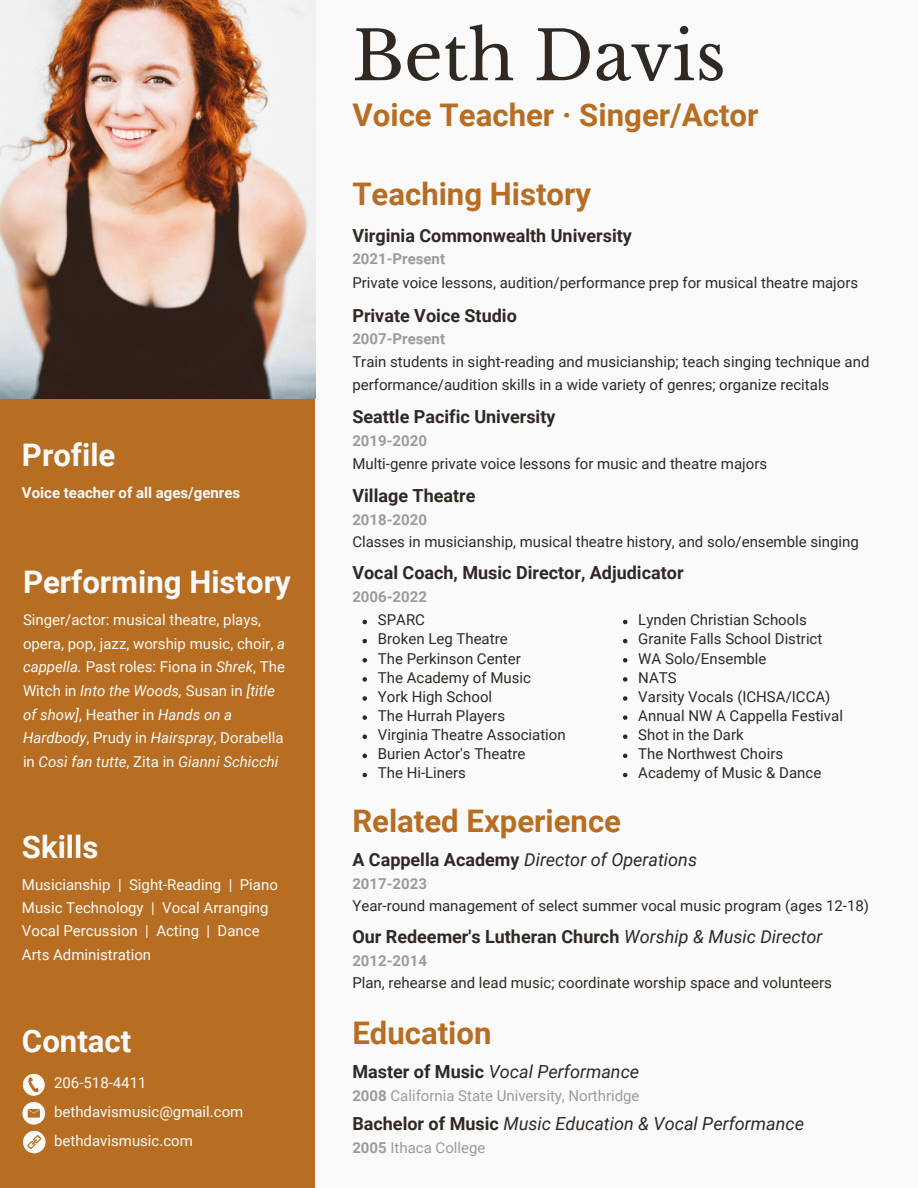
<style>
.page{position:relative;width:918px;height:1188px;background:#fafafa}
.page>*{position:absolute;margin:0;border:0;box-sizing:border-box;transform-origin:0 0}
.t1{font:67.5px "Libre Baskerville";color:#302923}
.t2{font:700 31.2px "Roboto";color:#b76e22}
.t3{font:700 31.2px "Roboto";color:#fafafa}
.t4{font:700 18px "Roboto";color:#302923}
.t5{font:italic 18px "Roboto";color:#302923}
.t6{font:15px/22.4px "Roboto";color:#302923}
.t7{font:15px/23.7px "Roboto";color:#fafafa}
.t8{font:700 15px "Roboto";color:#999c9f}
.t9{font:15px "Roboto";color:#999c9f}
.t10{font:700 15px "Roboto";color:#fafafa}
.s1{font-style:italic}
.s2{font-weight:700;font-style:normal}
.s3{font-weight:400;font-style:italic}
.s4{font-weight:700}
</style>
<div class="page">
<div style="left:0;top:0;width:315px;height:1188px;background:#b76e22"></div>
<img style="left:0;top:0;width:315px;height:398px">
<svg style="left:23px;top:1074px;width:22px;height:22px"></svg>
<div style="left:22px;top:1102px;width:23px;height:23px;background:#fafafa;border-radius:50%"></div>
<svg style="left:28px;top:1109px;width:12px;height:9px"></svg>
<div style="left:23px;top:1131px;width:23px;height:22px;background:#fafafa;border-radius:50%"></div>
<svg style="left:27px;top:1135px;width:14px;height:14px"></svg>
<svg style="left:363px;top:620px;width:4px;height:4px"></svg>
<svg style="left:363px;top:639px;width:4px;height:4px"></svg>
<svg style="left:363px;top:658px;width:4px;height:4px"></svg>
<svg style="left:363px;top:677px;width:4px;height:5px"></svg>
<svg style="left:363px;top:696px;width:4px;height:5px"></svg>
<svg style="left:363px;top:715px;width:4px;height:5px"></svg>
<svg style="left:363px;top:734px;width:4px;height:5px"></svg>
<svg style="left:363px;top:754px;width:4px;height:4px"></svg>
<svg style="left:363px;top:773px;width:4px;height:4px"></svg>
<svg style="left:623px;top:620px;width:4px;height:4px"></svg>
<svg style="left:623px;top:639px;width:4px;height:4px"></svg>
<svg style="left:623px;top:658px;width:4px;height:4px"></svg>
<svg style="left:623px;top:677px;width:4px;height:5px"></svg>
<svg style="left:623px;top:696px;width:4px;height:5px"></svg>
<svg style="left:623px;top:715px;width:4px;height:5px"></svg>
<svg style="left:623px;top:734px;width:4px;height:5px"></svg>
<svg style="left:623px;top:754px;width:4px;height:4px"></svg>
<svg style="left:623px;top:773px;width:4px;height:4px"></svg>
<p class="t3" style="left:22px;top:437px;width:95px">Profile</p>
<p class="t10" style="left:22px;top:484px;width:220px">Voice teacher of all ages/genres</p>
<p class="t3" style="left:23px;top:564px;width:269px">Performing History</p>
<p class="t7" style="left:23px;top:608px;width:263px">Singer/actor: musical theatre, plays, opera, pop, jazz, worship music, choir, <span class="s1">a cappella.</span> Past roles: Fiona in <span class="s1">Shrek</span>, The Witch in <span class="s1">Into the Woods,</span> Susan in <span class="s1">[title of show]</span>, Heather in <span class="s1">Hands on a Hardbody</span>, Prudy in <span class="s1">Hairspray</span>, Dorabella in <span class="s1">Così fan tutte</span>, Zita in <span class="s1">Gianni Schicchi</span></p>
<p class="t3" style="left:22px;top:829px;width:78px">Skills</p>
<p class="t7" style="left:22px;top:873px;width:257px">Musicianship | Sight-Reading | Piano<br>Music Technology | Vocal Arranging</p>
<p class="t7" style="left:22px;top:919px;width:239px">Vocal Percussion | Acting | Dance</p>
<p class="t7" style="left:22px;top:943px;width:131px">Arts Administration</p>
<p class="t3" style="left:22px;top:1023px;width:111px">Contact</p>
<p class="t7" style="left:54px;top:1071px;width:94px">206-518-4411</p>
<p class="t7" style="left:54px;top:1100px;width:191px">bethdavismusic@gmail.com</p>
<p class="t7" style="left:54px;top:1129px;width:140px">bethdavismusic.com</p>
<p class="t1" style="left:352px;top:15px;width:375px">Beth Davis</p>
<p class="t2" style="left:352px;top:98px;width:408px">Voice Teacher · Singer/Actor</p>
<p class="t2" style="left:352px;top:176px;width:240px">Teaching History</p>
<p class="t4" style="left:352px;top:225px;width:281px">Virginia Commonwealth University</p>
<p class="t8" style="left:352px;top:250px;width:94px">2021-Present</p>
<p class="t6" style="left:352px;top:272px;width:507px">Private voice lessons, audition/performance prep for musical theatre majors</p>
<p class="t4" style="left:352px;top:306px;width:166px">Private Voice Studio</p>
<p class="t8" style="left:352px;top:331px;width:94px">2007-Present</p>
<p class="t6" style="left:352px;top:351px;width:519px">Train students in sight-reading and musicianship; teach singing technique and performance/audition skills in a wide variety of genres; organize recitals</p>
<p class="t4" style="left:352px;top:406px;width:205px">Seattle Pacific University</p>
<p class="t8" style="left:352px;top:432px;width:76px">2019-2020</p>
<p class="t6" style="left:352px;top:453px;width:416px">Multi-genre private voice lessons for music and theatre majors</p>
<p class="t4" style="left:352px;top:486px;width:125px">Village Theatre</p>
<p class="t8" style="left:352px;top:511px;width:76px">2018-2020</p>
<p class="t6" style="left:352px;top:531px;width:508px">Classes in musicianship, musical theatre history, and solo/ensemble singing</p>
<p class="t4" style="left:352px;top:563px;width:333px">Vocal Coach, Music Director, Adjudicator</p>
<p class="t8" style="left:352px;top:588px;width:76px">2006-2022</p>
<p class="t6" style="left:378px;top:609px;width:49px">SPARC</p>
<p class="t6" style="left:378px;top:628px;width:131px">Broken Leg Theatre</p>
<p class="t6" style="left:378px;top:647px;width:145px">The Perkinson Center</p>
<p class="t6" style="left:378px;top:666px;width:155px">The Academy of Music</p>
<p class="t6" style="left:378px;top:686px;width:116px">York High School</p>
<p class="t6" style="left:378px;top:705px;width:129px">The Hurrah Players</p>
<p class="t6" style="left:378px;top:724px;width:189px">Virginia Theatre Association</p>
<p class="t6" style="left:378px;top:743px;width:149px">Burien Actor's Theatre</p>
<p class="t6" style="left:378px;top:762px;width:90px">The Hi-Liners</p>
<p class="t6" style="left:638px;top:609px;width:170px">Lynden Christian Schools</p>
<p class="t6" style="left:638px;top:628px;width:186px">Granite Falls School District</p>
<p class="t6" style="left:638px;top:647px;width:130px">WA Solo/Ensemble</p>
<p class="t6" style="left:638px;top:666px;width:40px">NATS</p>
<p class="t6" style="left:638px;top:686px;width:194px">Varsity Vocals (ICHSA/ICCA)</p>
<p class="t6" style="left:638px;top:705px;width:206px">Annual NW A Cappella Festival</p>
<p class="t6" style="left:638px;top:724px;width:107px">Shot in the Dark</p>
<p class="t6" style="left:638px;top:743px;width:146px">The Northwest Choirs</p>
<p class="t6" style="left:638px;top:762px;width:184px">Academy of Music &amp; Dance</p>
<p class="t2" style="left:352px;top:804px;width:270px">Related Experience</p>
<p class="t5" style="left:352px;top:849px;width:346px"><span class="s2">A Cappella Academy</span> Director of Operations</p>
<p class="t8" style="left:352px;top:875px;width:76px">2017-2023</p>
<p class="t6" style="left:352px;top:894px;width:518px">Year-round management of select summer vocal music program (ages 12-18)</p>
<p class="t4" style="left:352px;top:926px;width:472px">Our Redeemer's Lutheran Church <span class="s3">Worship &amp; Music Director</span></p>
<p class="t8" style="left:352px;top:952px;width:76px">2012-2014</p>
<p class="t6" style="left:352px;top:971px;width:481px">Plan, rehearse and lead music; coordinate worship space and volunteers</p>
<p class="t2" style="left:352px;top:1015px;width:141px">Education</p>
<p class="t5" style="left:352px;top:1061px;width:288px"><span class="s2">Master of Music</span> Vocal Performance</p>
<p class="t9" style="left:352px;top:1087px;width:289px"><span class="s4">2008</span> California State University, Northridge</p>
<p class="t5" style="left:352px;top:1113px;width:453px"><span class="s2">Bachelor of Music</span> Music Education &amp; Vocal Performance</p>
<p class="t9" style="left:352px;top:1139px;width:135px"><span class="s4">2005</span> Ithaca College</p>
</div>
